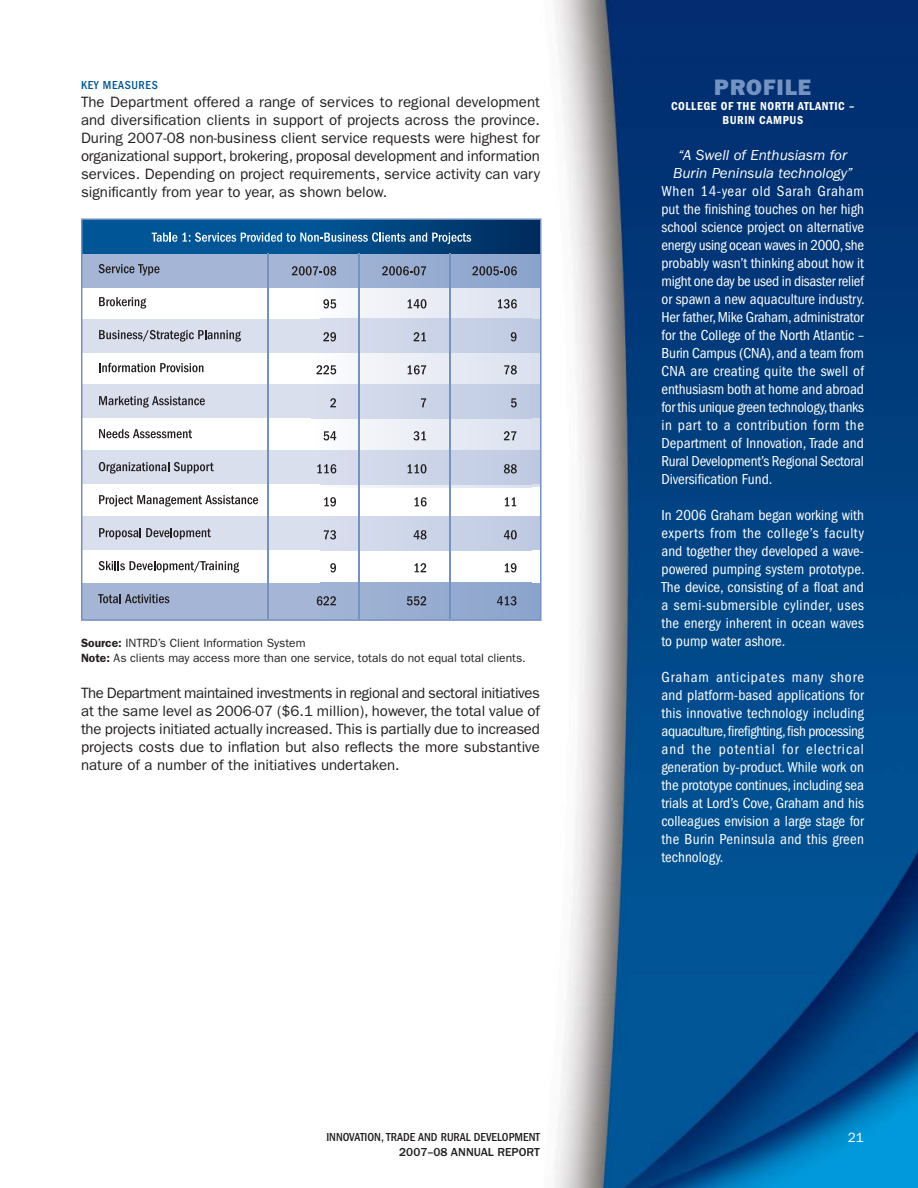
<style>
.page{position:relative;width:918px;height:1188px;background:#fff}
.page>*{position:absolute;margin:0;border:0;box-sizing:border-box;transform-origin:0 0}
.t1{font:22.5px "ITC Franklin Gothic Std Hvy";letter-spacing:.05em;color:#7493c1}
.t2{font:condensed 15px/18px "ITC Franklin Gothic Std";color:#fff;text-align:justify}
.t3{font:15px/18px "ITC Franklin Gothic Std";color:#231f20;text-align:justify}
.t4{font:italic 15px/18px "ITC Franklin Gothic Std";color:#fff;text-align:center}
.t5{font:13.5px "ITC Franklin Gothic Std";color:#fff}
.t6{font:12px/14.4px "ITC Franklin Gothic Std";color:#231f20}
.t7{font:12px/14.4px "ITC Franklin Gothic Std Dm Cd";letter-spacing:.05em;color:#fff;text-align:center}
.t8{font:500 condensed 12px "ITC Franklin Gothic Std";color:#231f20}
.t9{font:500 12px "ITC Franklin Gothic Std";color:#231f20}
.t10{font:500 condensed 12px "ITC Franklin Gothic Std";letter-spacing:.05em;color:#005596}
.s1{font-weight:600}
</style>
<div class="page">
<img style="left:554px;top:0;width:364px;height:1188px">
<svg style="left:81px;top:218px;width:461px;height:403px"></svg>
<svg style="left:152px;top:233px;width:25px;height:9px"></svg>
<svg style="left:183px;top:232px;width:288px;height:12px;background:#447ca9"></svg>
<svg style="left:99px;top:264px;width:61px;height:12px"></svg>
<svg style="left:99px;top:297px;width:47px;height:12px"></svg>
<svg style="left:99px;top:330px;width:142px;height:12px;background:#a3a5b0"></svg>
<svg style="left:99px;top:363px;width:104px;height:9px"></svg>
<svg style="left:99px;top:396px;width:106px;height:12px"></svg>
<svg style="left:99px;top:429px;width:93px;height:9px"></svg>
<svg style="left:99px;top:462px;width:115px;height:12px"></svg>
<svg style="left:99px;top:495px;width:159px;height:12px"></svg>
<svg style="left:99px;top:528px;width:112px;height:11px"></svg>
<svg style="left:99px;top:561px;width:140px;height:12px"></svg>
<svg style="left:98px;top:594px;width:71px;height:9px"></svg>
<svg style="left:292px;top:266px;width:44px;height:9px"></svg>
<svg style="left:323px;top:299px;width:13px;height:9px"></svg>
<svg style="left:323px;top:332px;width:13px;height:9px"></svg>
<svg style="left:316px;top:365px;width:20px;height:9px"></svg>
<svg style="left:330px;top:398px;width:6px;height:9px"></svg>
<svg style="left:324px;top:431px;width:12px;height:9px"></svg>
<svg style="left:317px;top:464px;width:19px;height:9px"></svg>
<svg style="left:324px;top:497px;width:12px;height:9px"></svg>
<svg style="left:324px;top:530px;width:12px;height:9px"></svg>
<svg style="left:330px;top:563px;width:6px;height:9px"></svg>
<svg style="left:317px;top:596px;width:19px;height:9px"></svg>
<svg style="left:382px;top:266px;width:44px;height:9px"></svg>
<svg style="left:408px;top:299px;width:18px;height:9px"></svg>
<svg style="left:414px;top:332px;width:12px;height:9px"></svg>
<svg style="left:408px;top:365px;width:18px;height:9px"></svg>
<svg style="left:421px;top:398px;width:5px;height:9px"></svg>
<svg style="left:413px;top:431px;width:13px;height:9px"></svg>
<svg style="left:408px;top:464px;width:18px;height:9px"></svg>
<svg style="left:415px;top:497px;width:12px;height:9px"></svg>
<svg style="left:414px;top:530px;width:13px;height:9px"></svg>
<svg style="left:415px;top:563px;width:11px;height:9px"></svg>
<svg style="left:407px;top:596px;width:19px;height:9px"></svg>
<svg style="left:472px;top:266px;width:45px;height:9px"></svg>
<svg style="left:498px;top:299px;width:19px;height:9px"></svg>
<svg style="left:511px;top:332px;width:6px;height:9px"></svg>
<svg style="left:504px;top:365px;width:13px;height:9px"></svg>
<svg style="left:511px;top:398px;width:6px;height:9px"></svg>
<svg style="left:504px;top:431px;width:12px;height:9px"></svg>
<svg style="left:504px;top:464px;width:13px;height:9px"></svg>
<svg style="left:505px;top:497px;width:11px;height:9px"></svg>
<svg style="left:504px;top:530px;width:13px;height:9px"></svg>
<svg style="left:505px;top:563px;width:12px;height:9px"></svg>
<svg style="left:497px;top:596px;width:20px;height:9px"></svg>
<p class="t10" style="left:81px;top:81px;width:78px">KEY MEASURES</p>
<p class="t3" style="left:81px;top:95px;width:461px">The Department offered a range of services to regional development and diversification clients in support of projects across the province.<br>During 2007-08 non-business client service requests were highest for organizational support, brokering, proposal development and information services. Depending on project requirements, service activity can vary significantly from year to year, as shown below.</p>
<p class="t6" style="left:81px;top:637px;width:446px"><span class="s1">Source:</span> INTRD’s Client Information System<br><span class="s1">Note:</span> As clients may access more than one service, totals do not equal total clients.</p>
<p class="t3" style="left:81px;top:685px;width:461px">The Department maintained investments in regional and sectoral initiatives at the same level as 2006-07 ($6.1 million), however, the total value of the projects initiated actually increased. This is partially due to increased projects costs due to inflation but also reflects the more substantive nature of a number of the initiatives undertaken.</p>
<h1 class="t1" style="left:714px;top:79px;width:99px">PROFILE</h1>
<p class="t7" style="left:671px;top:100px;width:185px">COLLEGE OF THE NORTH ATLANTIC –<br>BURIN CAMPUS</p>
<p class="t4" style="left:673px;top:147px;width:181px">“A Swell of Enthusiasm for<br>Burin Peninsula technology”</p>
<p class="t2" style="left:662px;top:184px;width:205px">When 14-year old Sarah Graham put the finishing touches on her high school science project on alternative energy using ocean waves in 2000, she probably wasn’t thinking about how it might one day be used in disaster relief or spawn a new aquaculture industry.<br>Her father, Mike Graham, administrator for the College of the North Atlantic – Burin Campus (CNA), and a team from CNA are creating quite the swell of enthusiasm both at home and abroad for this unique green technology, thanks in part to a contribution form the Department of Innovation, Trade and Rural Development’s Regional Sectoral Diversification Fund.</p>
<p class="t2" style="left:662px;top:508px;width:205px">In 2006 Graham began working with experts from the college’s faculty and together they developed a wave&shy;powered pumping system prototype.<br>The device, consisting of a float and a semi-submersible cylinder, uses the energy inherent in ocean waves to pump water ashore.</p>
<p class="t2" style="left:662px;top:670px;width:204px">Graham anticipates many shore and platform-based applications for this innovative technology including aquaculture, firefighting, fish processing and the potential for electrical generation by-product. While work on the prototype continues, including sea trials at Lord’s Cove, Graham and his colleagues envision a large stage for the Burin Peninsula and this green technology.</p>
<p class="t8" style="left:326px;top:1133px;width:215px">INNOVATION, TRADE AND RURAL DEVELOPMENT</p>
<p class="t5" style="left:848px;top:1133px;width:18px">21</p>
<p class="t9" style="left:399px;top:1147px;width:142px">2007–08 ANNUAL REPORT</p>
</div>
